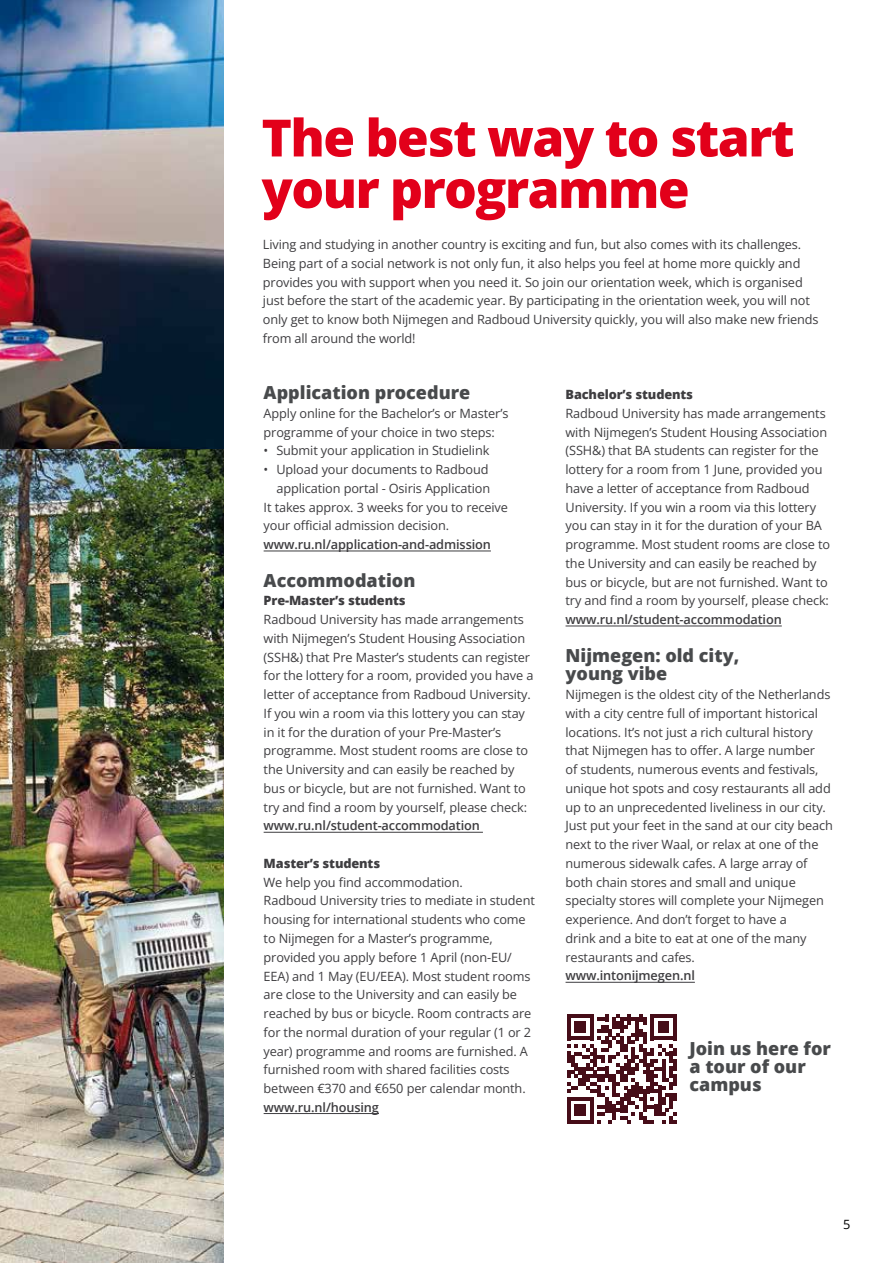
<style>
.page{position:relative;width:893px;height:1263px;background:#fff}
.page>*{position:absolute;margin:0;border:0;box-sizing:border-box;transform-origin:0 0}
.t1{font:800 51.45px/51.4px "Open Sans";letter-spacing:-.03em;color:#e2001a}
.t2{font:800 18px/18px "Open Sans";color:#484a4c}
.t3{font:12.75px/18.8px "Open Sans";letter-spacing:-.01em;color:#3e3d40}
.t4{font:600 12.75px "Open Sans";letter-spacing:-.01em;color:#3e3d40}
.t5{font:800 12.75px "Open Sans";letter-spacing:-.01em;color:#3e3d40}
.t6{font:12.75px "Open Sans";color:#000}
</style>
<div class="page">
<img style="left:0;top:0;width:223px;height:450px">
<img style="left:0;top:450px;width:223px;height:813px">
<hr style="left:566px;top:626px;width:216px;height:1px;background:#3e3d40">
<hr style="left:566px;top:982px;width:129px;height:1px;background:#3e3d40">
<hr style="left:264px;top:551px;width:227px;height:1px;background:#3e3d40">
<hr style="left:264px;top:832px;width:219px;height:1px;background:#3e3d40">
<hr style="left:264px;top:1113px;width:115px;height:1px;background:#3e3d40">
<svg style="left:567px;top:1014px;width:110px;height:110px"></svg>
<h1 class="t1" style="left:261px;top:109px;width:534px">The best way to start your programme</h1>
<p class="t3" style="left:263px;top:235px;width:557px">Living and studying in another country is exciting and fun, but also comes with its challenges.<br>Being part of a social network is not only fun, it also helps you feel at home more quickly and provides you with support when you need it. So join our orientation week, which is organised just before the start of the academic year. By participating in the orientation week, you will not only get to know both Nijmegen and Radboud University quickly, you will also make new friends from all around the world!</p>
<h2 class="t2" style="left:264px;top:383px;width:208px">Application procedure</h2>
<p class="t3" style="left:264px;top:403px;width:246px">Apply online for the Bachelor’s or Master’s programme of your choice in two steps:</p>
<p class="t3" style="left:264px;top:441px;width:227px">• Submit your application in Studielink</p>
<p class="t3" style="left:264px;top:460px;width:226px">• Upload your documents to Radboud</p>
<p class="t3" style="left:276px;top:478px;width:215px">application portal - Osiris Application</p>
<p class="t3" style="left:264px;top:497px;width:246px">It takes approx. 3 weeks for you to receive</p>
<p class="t3" style="left:264px;top:516px;width:187px">your official admission decision.</p>
<p class="t4" style="left:264px;top:536px;width:229px">www.ru.nl/application-and-admission</p>
<h2 class="t2" style="left:264px;top:570px;width:153px">Accommodation</h2>
<p class="t5" style="left:264px;top:591px;width:143px">Pre-Master’s students</p>
<p class="t3" style="left:264px;top:610px;width:271px">Radboud University has made arrangements with Nijmegen’s Student Housing Association (SSH&amp;) that Pre Master’s students can register for the lottery for a room, provided you have a letter of acceptance from Radboud University.<br>If you win a room via this lottery you can stay in it for the duration of your Pre-Master’s programme. Most student rooms are close to the University and can easily be reached by bus or bicycle, but are not furnished. Want to try and find a room by yourself, please check:</p>
<p class="t4" style="left:264px;top:817px;width:218px">www.ru.nl/student-accommodation</p>
<p class="t5" style="left:264px;top:854px;width:118px">Master’s students</p>
<p class="t3" style="left:264px;top:872px;width:273px">We help you find accommodation.<br>Radboud University tries to mediate in student housing for international students who come to Nijmegen for a Master’s programme, provided you apply before 1 April (non-EU/ EEA) and 1 May (EU/EEA). Most student rooms are close to the University and can easily be reached by bus or bicycle. Room contracts are for the normal duration of your regular (1 or 2 year) programme and rooms are furnished. A furnished room with shared facilities costs between €370 and €650 per calendar month.</p>
<p class="t4" style="left:264px;top:1098px;width:117px">www.ru.nl/housing</p>
<p class="t5" style="left:566px;top:385px;width:129px">Bachelor’s students</p>
<p class="t3" style="left:566px;top:403px;width:266px">Radboud University has made arrangements with Nijmegen’s Student Housing Association (SSH&amp;) that BA students can register for the lottery for a room from 1 June, provided you have a letter of acceptance from Radboud University. If you win a room via this lottery you can stay in it for the duration of your BA programme. Most student rooms are close to the University and can easily be reached by bus or bicycle, but are not furnished. Want to try and find a room by yourself, please check:</p>
<p class="t4" style="left:566px;top:611px;width:218px">www.ru.nl/student-accommodation</p>
<h2 class="t2" style="left:566px;top:645px;width:175px">Nijmegen: old city, young vibe</h2>
<p class="t3" style="left:566px;top:685px;width:269px">Nijmegen is the oldest city of the Netherlands with a city centre full of important historical locations. It’s not just a rich cultural history that Nijmegen has to offer. A large number<br>of students, numerous events and festivals, unique hot spots and cosy restaurants all add up to an unprecedented liveliness in our city.<br>Just put your feet in the sand at our city beach next to the river Waal, or relax at one of the numerous sidewalk cafes. A large array of both chain stores and small and unique specialty stores will complete your Nijmegen experience. And don’t forget to have a<br>drink and a bite to eat at one of the many restaurants and cafes.</p>
<p class="t4" style="left:566px;top:967px;width:131px">www.intonijmegen.nl</p>
<h2 class="t2" style="left:689px;top:1039px;width:143px">Join us here for a tour of our campus</h2>
<p class="t6" style="left:843px;top:1216px;width:9px">5</p>
</div>
